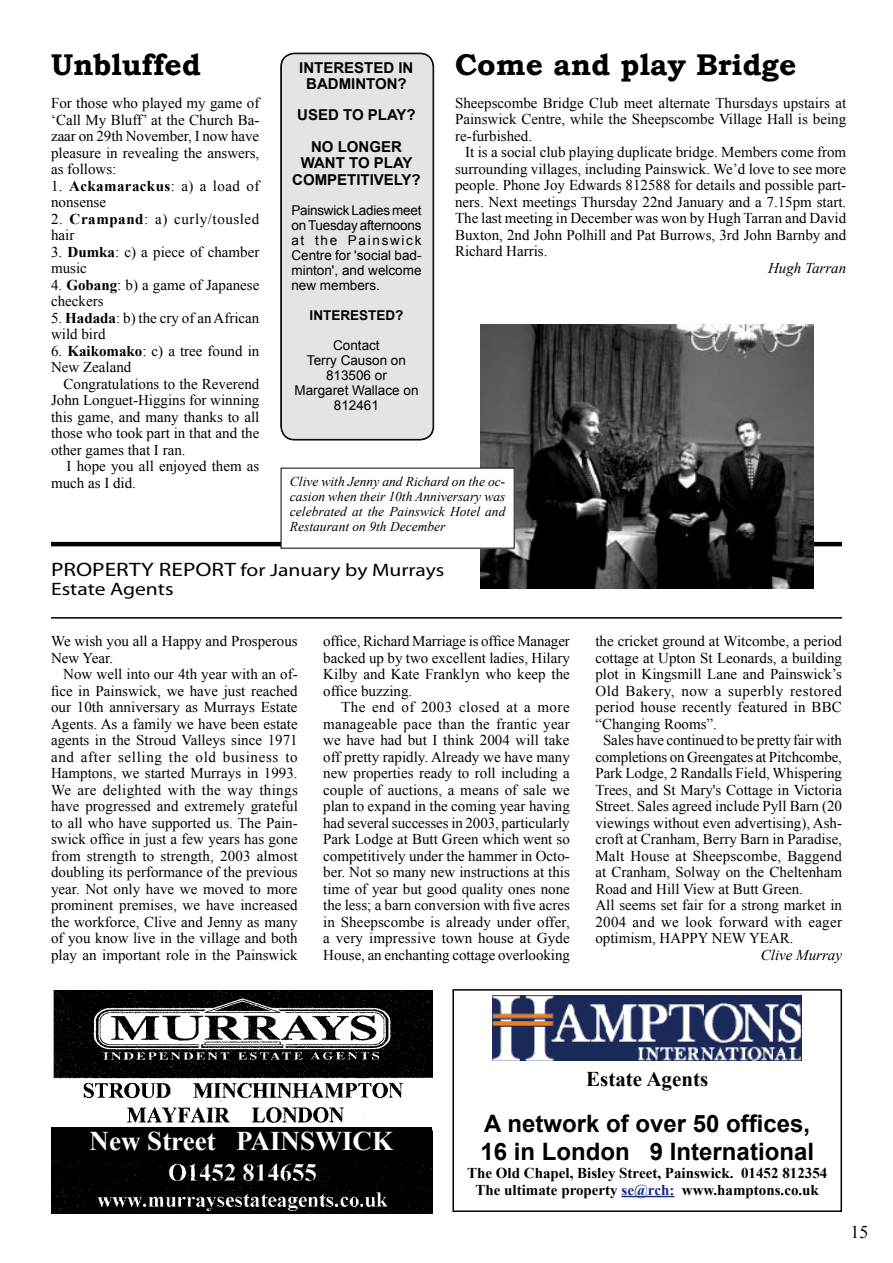
<style>
.page{position:relative;width:893px;height:1263px;background:#fff}
.page>*{position:absolute;margin:0;border:0;box-sizing:border-box;transform-origin:0 0}
.t1{font:700 30px "Bookman Old Style";color:#000}
.t2{font:700 27px "Times New Roman";color:#fff}
.t3{font:700 24px/28.8px "Arial";color:#000}
.t4{font:700 21px "Times New Roman";color:#000}
.t5{font:18px/19.5px "Myriad Pro";color:#000;scale:1.2 1}
.t6{font:18px "Times New Roman";color:#000}
.t7{font:15px/16.5px "Times New Roman";color:#000}
.t8{font:700 15px/17.2px "Times New Roman";color:#000;text-align:center}
.t9{font:700 15px/15.8px "Arial";color:#000;text-align:center}
.t10{font:15px "Times New Roman";letter-spacing:.035em;color:#000}
.t11{font:15px/16.5px "Times New Roman";letter-spacing:.04em;color:#000}
.t12{font:15px "Times New Roman";letter-spacing:.02em;color:#000}
.t13{font:italic 15px "Times New Roman";color:#000}
.t14{font:13.5px/15px "Arial";color:#000;text-align:justify}
.t15{font:italic 13.5px/15px "Times New Roman";color:#000;text-align:justify}
.t16{font:700 13.5px "Arial";color:#000}
.s1{font-weight:700}
.s2{font-size:19.5px}
.s3{color:#162983}
</style>
<div class="page">
<hr style="left:51px;top:542px;width:791px;height:4px;background:#000">
<img style="left:51px;top:991px;width:381px;height:223px">
<hr style="left:621px;top:1196px;width:53px;height:1px;background:#162983">
<img style="left:493px;top:995px;width:309px;height:65px">
<div style="left:452px;top:989px;width:390px;height:223px;border:2px solid #000"></div>
<div style="left:51px;top:1127px;width:381px;height:34px;background:#000"></div>
<hr style="left:51px;top:617px;width:791px;height:2px;background:#000">
<div style="left:281px;top:53px;width:153px;height:387px;background:#e3e4e4"></div>
<div style="left:281px;top:54px;width:152px;height:385px;border:1px solid #000;border-radius:13px"></div>
<img style="left:480px;top:324px;width:333px;height:265px">
<div style="left:281px;top:468px;width:233px;height:80px;background:#fff"></div>
<h1 class="t1" style="left:51px;top:43px;width:151px">Unbluffed</h1>
<p class="t7" style="left:51px;top:95px;width:210px">For those who played my game of ‘Call My Bluff’ at the Church Ba&shy;zaar on 29th November, I now have pleasure in revealing the answers, as follows:<br>1 . <span class="s1">Ackamarackus</span>: a) a load of nonsense</p>
<p class="t11" style="left:51px;top:210px;width:210px">2. <span class="s1">Crampand</span>: a) curly/tousled hair</p>
<p class="t7" style="left:51px;top:243px;width:210px">3. <span class="s1">Dumka</span>: c) a piece of chamber music</p>
<p class="t7" style="left:51px;top:276px;width:210px">4. <span class="s1">Gobang</span>: b) a game of Japanese checkers</p>
<p class="t7" style="left:51px;top:309px;width:210px">5. <span class="s1">Hadada</span>: b) the cry of an African wild bird</p>
<p class="t7" style="left:51px;top:342px;width:210px">6. <span class="s1">Kaikomako</span>: c) a tree found in<br>New Zealand</p>
<p class="t7" style="left:51px;top:375px;width:210px;text-align:justify;text-indent:13px">Congratulations to the Reverend John Longuet-Higgins for winning this game, and many thanks to all those who took part in that and the other games that I ran.</p>
<p class="t7" style="left:51px;top:458px;width:210px;text-indent:16px">I hope you all enjoyed them as much as I did.</p>
<p class="t9" style="left:299px;top:61px;width:116px">INTERESTED IN<br>BADMINTON?</p>
<p class="t9" style="left:297px;top:100px;width:120px;line-height:31.5px">USED TO PLAY?<br>NO LONGER</p>
<p class="t9" style="left:292px;top:154px;width:130px;line-height:17.2px">WANT TO PLAY<br>COMPETITIVELY?</p>
<p class="t14" style="left:291px;top:203px;width:132px">Painswick Ladies meet on Tuesday afternoons at the Painswick Centre for 'social bad&shy;minton', and welcome new members.</p>
<p class="t16" style="left:310px;top:306px;width:95px">INTERESTED?</p>
<p class="t14" style="left:294px;top:338px;width:126px;text-align:center">Contact<br>Terry Causon on<br>813506 or<br>Margaret Wallace on<br>812461</p>
<h1 class="t1" style="left:455px;top:43px;width:343px">Come and play Bridge</h1>
<p class="t7" style="left:455px;top:94px;width:393px;text-align:justify">Sheepscombe Bridge Club meet alternate Thursdays upstairs at Painswick Centre, while the Sheepscombe Village Hall is being re-furbished.</p>
<p class="t7" style="left:455px;top:144px;width:393px;text-align:justify;text-indent:10px">It is a social club playing duplicate bridge. Members come from surrounding villages, including Painswick. We’d love to see more people. Phone Joy Edwards 812 588 for details and possible part&shy;ners. Next meetings Thursday 22nd January and a 7.15pm start.<br>The last meeting in December was won by Hugh Tarran and David Buxton, 2nd John Polhill and Pat Burrows, 3rd John Barnby and Richard Harris.</p>
<p class="t13" style="left:768px;top:257px;width:80px">Hugh Tarran</p>
<p class="t15" style="left:290px;top:474px;width:217px">Clive with Jenny and Richard on the oc&shy;casion when their 10th Anniversary was celebrated at the Painswick Hotel and Restaurant on 9th December</p>
<p class="t5" style="left:51px;top:560px;width:329px"><span class="s2">PROPERTY REPORT</span> for January by Murrays<br>Estate Agents</p>
<p class="t7" style="left:51px;top:632px;width:248px">We wish you all a Happy and Prosperous<br>New Year.</p>
<p class="t7" style="left:51px;top:665px;width:248px;text-indent:12px">Now well into our 4th year with an of&shy;fice in Painswick, we have just reached our 10th anniversary as Murrays Estate Agents. As a family we have been estate agents in the Stroud Valleys since 1 971 and after selling the old business to Hamptons, we started Murrays in 1 993.<br>We are delighted with the way things have progressed and extremely grateful to all who have supported us. The Pain&shy;swick office in just a few years has gone from strength to strength, 2003 almost doubling its performance of the previous year. Not only have we moved to more prominent premises, we have increased the workforce, Clive and Jenny as many of you know live in the village and both play an important role in the Painswick</p>
<p class="t7" style="left:323px;top:632px;width:248px;text-align:justify">office, Richard Marriage is office Manager backed up by two excellent ladies, Hilary Kilby and Kate Franklyn who keep the office buzzing.</p>
<p class="t7" style="left:323px;top:698px;width:248px;text-align:justify;text-indent:18px">The end of 2003 closed at a more manageable pace than the frantic year we have had but I think 2004 will take off pretty rapidly. Already we have many new properties ready to roll including a couple of auctions, a means of sale we plan to expand in the coming year having had several successes in 2003, particularly Park Lodge at Butt Green which went so competitively under the hammer in Octo&shy;ber. Not so many new instructions at this time of year but good quality ones none the less; a barn conversion with five acres in Sheepscombe is already under offer, a very impressive town house at Gyde House, an enchanting cottage overlooking</p>
<p class="t7" style="left:595px;top:632px;width:248px">the cricket ground at Witcombe, a period</p>
<p class="t7" style="left:595px;top:649px;width:248px">cottage at Upton St Leonards, a building</p>
<p class="t7" style="left:595px;top:665px;width:248px">plot in Kingsmill Lane and Painswick’s</p>
<p class="t10" style="left:595px;top:680px;width:248px">Old Bakery, now a superbly restored</p>
<p class="t7" style="left:595px;top:698px;width:248px">period house recently featured in BBC</p>
<p class="t7" style="left:595px;top:715px;width:123px">“Changing Rooms”.</p>
<p class="t7" style="left:603px;top:731px;width:240px">Sales have continued to be pretty fair with</p>
<p class="t7" style="left:595px;top:748px;width:248px">completions on Greengates at Pitchcombe,</p>
<p class="t7" style="left:595px;top:764px;width:248px">Park Lodge, 2 Randalls Field, Whispering</p>
<p class="t7" style="left:595px;top:781px;width:248px">Trees, and St Mary's Cottage in Victoria</p>
<p class="t7" style="left:595px;top:797px;width:248px">Street. Sales agreed include Pyll Barn (20</p>
<p class="t7" style="left:595px;top:814px;width:248px">viewings without even advertising), Ash-</p>
<p class="t7" style="left:595px;top:830px;width:248px">croft at Cranham, Berry Barn in Paradise,</p>
<p class="t7" style="left:595px;top:847px;width:248px">Malt House at Sheepscombe, Baggend</p>
<p class="t7" style="left:595px;top:863px;width:248px">at Cranham, Solway on the Cheltenham</p>
<p class="t7" style="left:595px;top:880px;width:209px">Road and Hill View at Butt Green.</p>
<p class="t7" style="left:595px;top:896px;width:248px">All seems set fair for a strong market in</p>
<p class="t12" style="left:595px;top:911px;width:248px">2004 and we look forward with eager</p>
<p class="t7" style="left:595px;top:929px;width:200px">optimism, HAPPY NEW YEAR.</p>
<p class="t13" style="left:761px;top:944px;width:83px">Clive Murray</p>
<h2 class="t2" style="left:90px;top:1122px;width:305px">New Street PAINSWICK</h2>
<h3 class="t4" style="left:586px;top:1064px;width:123px">Estate Agents</h3>
<h3 class="t3" style="left:481px;top:1109px;width:335px">A network of over 50 offices,<br>16 in London 9 International</h3>
<p class="t8" style="left:467px;top:1163px;width:362px">The Old Chapel, Bisley Street, Painswick. 01452 812354<br>The ultimate property <span class="s3">se@rch:</span> www.hamptons.co.uk</p>
<p class="t6" style="left:850px;top:1219px;width:19px">15</p>
</div>
